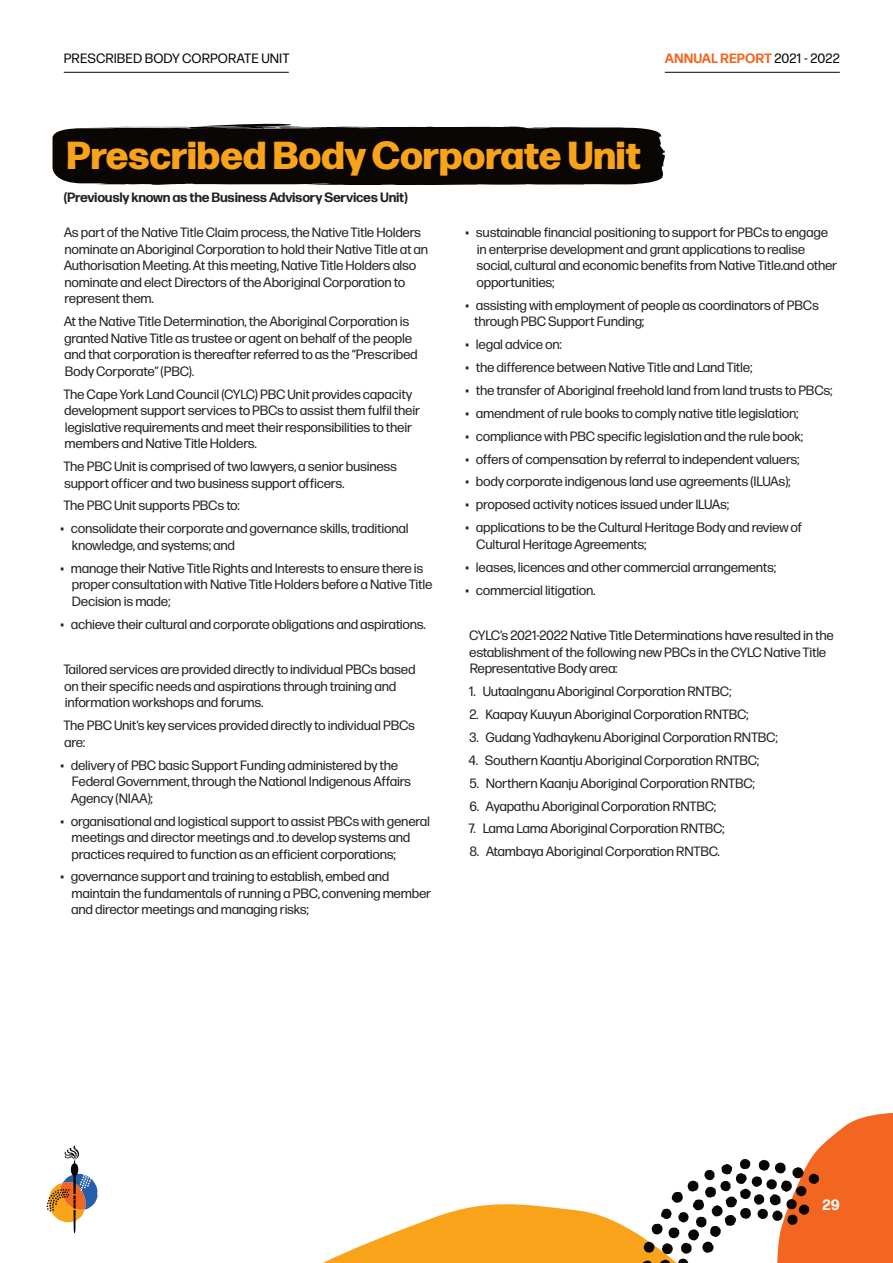
<style>
.page{position:relative;width:893px;height:1263px;background:#fff}
.page>*{position:absolute;margin:0;border:0;box-sizing:border-box;transform-origin:0 0}
.t1{font:800 39px "Forma DJR Micro";letter-spacing:-.02em;color:#f9a31b}
.t2{font:700 15px "Forma DJR Micro";color:#fff}
.t3{font:13.5px/16.5px "Forma DJR Micro";letter-spacing:-.02em;color:#262121}
.t4{font:700 13.5px "Forma DJR Micro";letter-spacing:-.02em;color:#262121}
.t5{font:13.5px "Forma DJR Micro";color:#0a0604}
.t6{font:700 13.5px "Forma DJR Micro";color:#f36621}
.s1{font-weight:400;color:#0a0604}
</style>
<div class="page">
<svg style="left:323px;top:1112px;width:570px;height:151px"></svg>
<svg style="left:47px;top:1145px;width:51px;height:88px"></svg>
<hr style="left:64px;top:72px;width:225px;height:1px;background:#0a0604">
<svg style="left:53px;top:123px;width:612px;height:62px;background:#1f1b19"></svg>
<hr style="left:665px;top:72px;width:175px;height:1px;background:#0a0604">
<p class="t5" style="left:64px;top:50px;width:227px">PRESCRIBED BODY CORPORATE UNIT</p>
<p class="t6" style="left:665px;top:50px;width:176px">ANNUAL REPORT <span class="s1">2021 - 2022</span></p>
<h1 class="t1" style="left:66px;top:124px;width:577px">Prescribed Body Corporate Unit</h1>
<p class="t4" style="left:64px;top:188px;width:346px">(Previously known as the Business Advisory Services Unit)</p>
<p class="t3" style="left:64px;top:224px;width:366px">As part of the Native Title Claim process, the Native Title Holders nominate an Aboriginal Corporation to hold their Native Title at an Authorisation Meeting. At this meeting, Native Title Holders also nominate and elect Directors of the Aboriginal Corporation to represent them.</p>
<p class="t3" style="left:64px;top:313px;width:356px">At the Native Title Determination, the Aboriginal Corporation is granted Native Title as trustee or agent on behalf of the people and that corporation is thereafter referred to as the “Prescribed Body Corporate” (PBC).</p>
<p class="t3" style="left:63px;top:385px;width:358px">The Cape York Land Council (CYLC) PBC Unit provides capacity development support services to PBCs to assist them fulfil their legislative requirements and meet their responsibilities to their members and Native Title Holders.</p>
<p class="t3" style="left:63px;top:458px;width:335px">The PBC Unit is comprised of two lawyers, a senior business support officer and two business support officers.</p>
<p class="t3" style="left:63px;top:497px;width:178px">The PBC Unit supports PBCs to:</p>
<p class="t3" style="left:72px;top:520px;width:338px;text-indent:-11px">• consolidate their corporate and governance skills, traditional knowledge, and systems; and</p>
<p class="t3" style="left:72px;top:559px;width:362px;text-indent:-11px">• manage their Native Title Rights and Interests to ensure there is proper consultation with Native Title Holders before a Native Title<br>Decision is made;</p>
<p class="t3" style="left:60px;top:615px;width:367px">• achieve their cultural and corporate obligations and aspirations.</p>
<p class="t3" style="left:63px;top:661px;width:354px">Tailored services are provided directly to individual PBCs based on their specific needs and aspirations through training and information workshops and forums.</p>
<p class="t3" style="left:63px;top:717px;width:353px">The PBC Unit’s key services provided directly to individual PBCs are:</p>
<p class="t3" style="left:71px;top:756px;width:342px;text-indent:-10px">• delivery of PBC basic Support Funding administered by the<br>Federal Government, through the National Indigenous Affairs<br>Agency (NIAA);</p>
<p class="t3" style="left:72px;top:812px;width:360px;text-indent:-11px">• organisational and logistical support to assist PBCs with general meetings and director meetings and .to develop systems and practices required to function as an efficient corporations;</p>
<p class="t3" style="left:71px;top:868px;width:361px;text-indent:-11px">• governance support and training to establish, embed and maintain the fundamentals of running a PBC, convening member and director meetings and managing risks;</p>
<p class="t3" style="left:476px;top:224px;width:362px;text-indent:-11px">• sustainable financial positioning to support for PBCs to engage in enterprise development and grant applications to realise social, cultural and economic benefits from Native Title.and other opportunities;</p>
<p class="t3" style="left:474px;top:296px;width:346px;text-indent:-9px">• assisting with employment of people as coordinators of PBCs through PBC Support Funding;</p>
<p class="t3" style="left:465px;top:336px;width:98px">• legal advice on:</p>
<p class="t3" style="left:465px;top:359px;width:288px">• the difference between Native Title and Land Title;</p>
<p class="t3" style="left:465px;top:382px;width:368px">• the transfer of Aboriginal freehold land from land trusts to PBCs;</p>
<p class="t3" style="left:465px;top:404px;width:335px">• amendment of rule books to comply native title legislation;</p>
<p class="t3" style="left:465px;top:427px;width:339px">• compliance with PBC specific legislation and the rule book;</p>
<p class="t3" style="left:465px;top:450px;width:336px">• offers of compensation by referral to independent valuers;</p>
<p class="t3" style="left:465px;top:473px;width:327px">• body corporate indigenous land use agreements (ILUAs);</p>
<p class="t3" style="left:465px;top:496px;width:265px">• proposed activity notices issued under ILUAs;</p>
<p class="t3" style="left:476px;top:519px;width:327px;text-indent:-11px">• applications to be the Cultural Heritage Body and review of<br>Cultural Heritage Agreements;</p>
<p class="t3" style="left:465px;top:558px;width:312px">• leases, licences and other commercial arrangements;</p>
<p class="t3" style="left:465px;top:581px;width:132px">• commercial litigation.</p>
<p class="t3" style="left:469px;top:627px;width:366px">CYLC’s 2021-2022 Native Title Determinations have resulted in the establishment of the following new PBCs in the CYLC Native Title<br>Representative Body area:</p>
<p class="t3" style="left:469px;top:683px;width:264px">1. Uutaalnganu Aboriginal Corporation RNTBC;</p>
<p class="t3" style="left:469px;top:706px;width:281px">2. Kaapay Kuuyun Aboriginal Corporation RNTBC;</p>
<p class="t3" style="left:469px;top:728px;width:310px">3. Gudang Yadhaykenu Aboriginal Corporation RNTBC;</p>
<p class="t3" style="left:468px;top:751px;width:292px">4. Southern Kaantju Aboriginal Corporation RNTBC;</p>
<p class="t3" style="left:470px;top:774px;width:287px">5. Northern Kaanju Aboriginal Corporation RNTBC;</p>
<p class="t3" style="left:469px;top:797px;width:248px">6. Ayapathu Aboriginal Corporation RNTBC;</p>
<p class="t3" style="left:468px;top:820px;width:258px">7. Lama Lama Aboriginal Corporation RNTBC;</p>
<p class="t3" style="left:469px;top:843px;width:252px">8. Atambaya Aboriginal Corporation RNTBC.</p>
<p class="t2" style="left:822px;top:1195px;width:19px">29</p>
</div>
